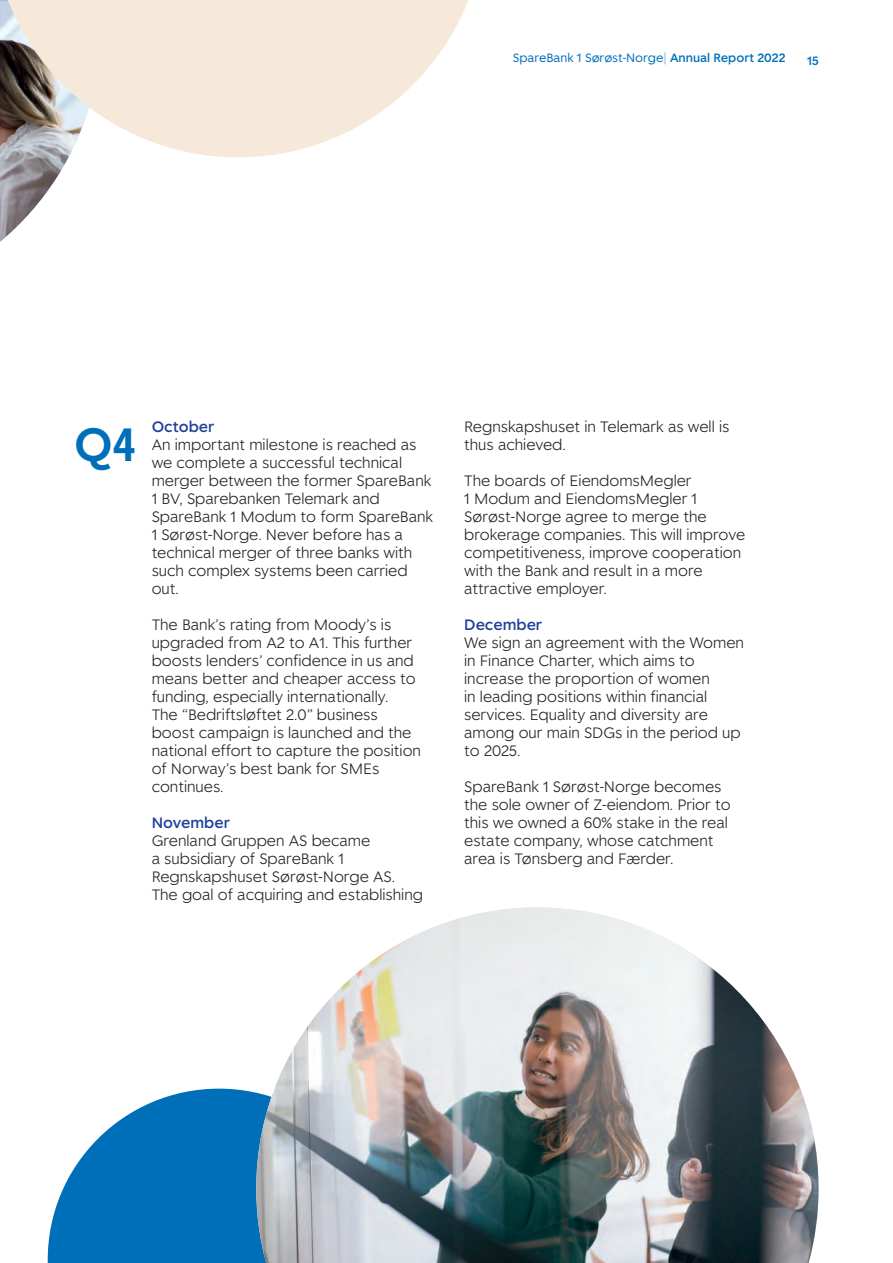
<style>
.page{position:relative;width:893px;height:1263px;background:#fff}
.page>*{position:absolute;margin:0;border:0;box-sizing:border-box;transform-origin:0 0}
.t1{font:500 46.5px "Spare Bank 1 Title";color:#006fb9}
.t2{font:300 15px/18px "Spare Bank 1";color:#231f20}
.t3{font:500 15px "Spare Bank 1";color:#20419a}
.t4{font:12px "Spare Bank 1";color:#006fb9}
.t5{font:500 12px "Spare Bank 1";color:#006fb9}
.s1{color:#7ca2c3}
.s2{font-weight:500}
</style>
<div class="page">
<svg style="left:48px;top:1089px;width:208px;height:174px;fill:#006fb9"></svg>
<img style="left:0;top:157px;width:69px;height:85px">
<img style="left:256px;top:907px;width:563px;height:356px">
<svg style="left:0;top:0;width:469px;height:157px;fill:#f7e9da"></svg>
<p class="t4" style="left:513px;top:50px;width:274px">SpareBank 1 Sørøst-Norge<span class="s1">|</span> <span class="s2">Annual Report 2022</span></p>
<p class="t5" style="left:807px;top:52px;width:13px">15</p>
<h1 class="t1" style="left:74px;top:414px;width:63px">Q4</h1>
<p class="t3" style="left:152px;top:417px;width:64px">October</p>
<p class="t2" style="left:152px;top:435px;width:283px">An important milestone is reached as we complete a successful technical merger between the former SpareBank<br>1 BV, Sparebanken Telemark and<br>SpareBank 1 Modum to form SpareBank<br>1 Sørøst-Norge. Never before has a technical merger of three banks with such complex systems been carried out.</p>
<p class="t2" style="left:152px;top:615px;width:271px">The Bank’s rating from Moody’s is upgraded from A2 to A1. This further boosts lenders’ confidence in us and means better and cheaper access to funding, especially internationally.<br>The “Bedriftsløftet 2.0” business boost campaign is launched and the national effort to capture the position of Norway’s best bank for SMEs continues.</p>
<p class="t3" style="left:152px;top:813px;width:80px">November</p>
<p class="t2" style="left:152px;top:831px;width:273px">Grenland Gruppen AS became<br>a subsidiary of SpareBank 1<br>Regnskapshuset Sørøst-Norge AS.<br>The goal of acquiring and establishing</p>
<p class="t2" style="left:464px;top:417px;width:267px">Regnskapshuset in Telemark as well is thus achieved.</p>
<p class="t2" style="left:464px;top:471px;width:283px">The boards of EiendomsMegler<br>1 Modum and EiendomsMegler 1<br>Sørøst-Norge agree to merge the brokerage companies. This will improve competitiveness, improve cooperation with the Bank and result in a more attractive employer.</p>
<p class="t3" style="left:464px;top:615px;width:79px">December</p>
<p class="t2" style="left:464px;top:633px;width:281px">We sign an agreement with the Women in Finance Charter, which aims to increase the proportion of women<br>in leading positions within financial services. Equality and diversity are among our main SDGs in the period up to 2025.</p>
<p class="t2" style="left:464px;top:777px;width:268px">SpareBank 1 Sørøst-Norge becomes the sole owner of Z-eiendom. Prior to this we owned a 60% stake in the real estate company, whose catchment area is Tønsberg and Færder.</p>
</div>
